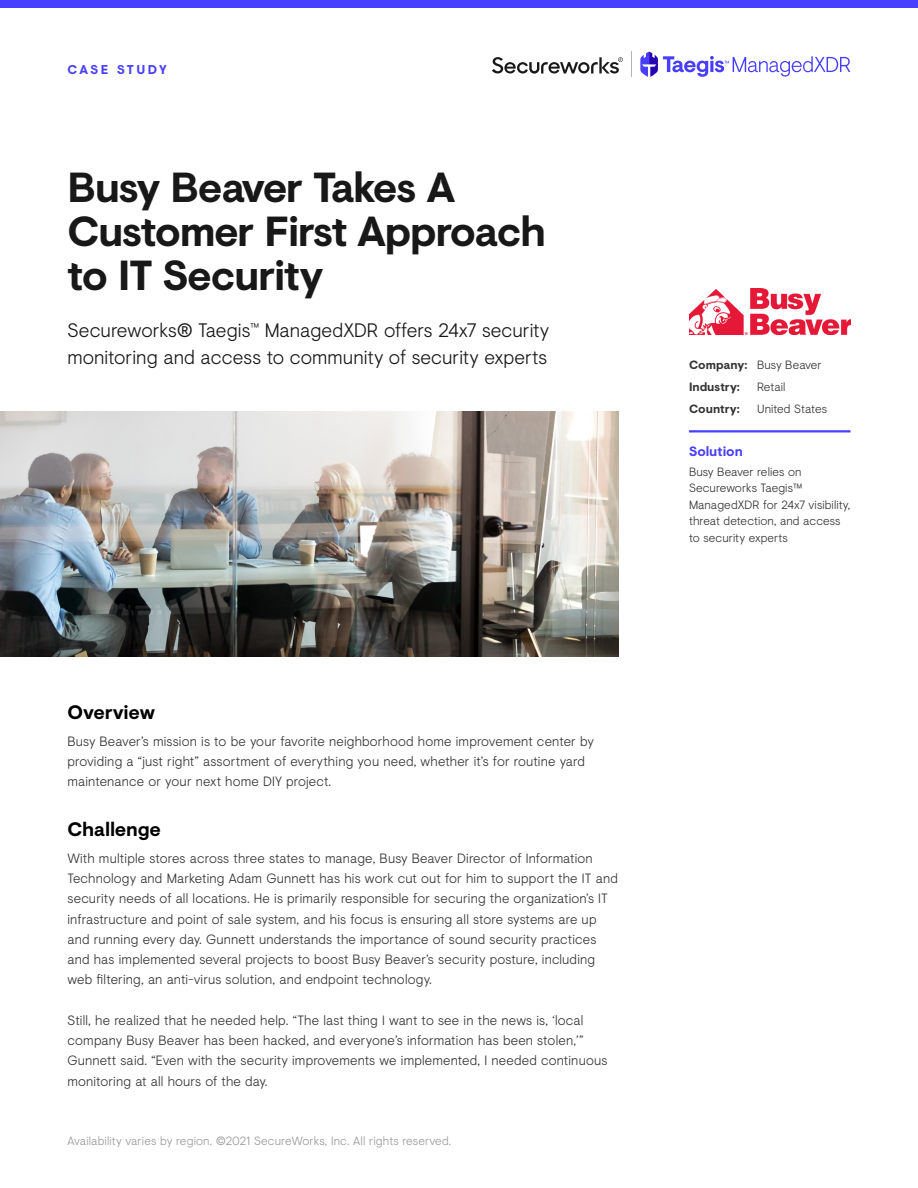
<style>
.page{position:relative;width:918px;height:1188px;background:#fff}
.page>*{position:absolute;margin:0;border:0;box-sizing:border-box;transform-origin:0 0}
.t1{font:700 42px/44.1px "Visuelt";letter-spacing:-.035em;color:#181818}
.Subheader{font:300 19.5px/27px "Visuelt";color:#181818}
.Body_Header{font:700 19.5px "Visuelt";letter-spacing:-.01em;color:#000}
.Body_Text{font:300 13.5px/20.2px "Visuelt";letter-spacing:.01em;color:#333}
.Sidebar_Header_w__Li{font:700 13.5px "Visuelt";color:#473eff}
.Eyebrow{font:700 12.75px "Visuelt";letter-spacing:.19em;color:#473eff}
.Sidebar_Paragraph{font:300 12px/16.5px "Visuelt";letter-spacing:.005em;color:#333}
.Legal{font:300 12px "Visuelt";letter-spacing:.01em;color:#999}
.Sidebar_Details{font:300 12px "Visuelt";color:#333}
.Sidebar_Details-2{font:700 12px "Visuelt";letter-spacing:.005em;color:#333}
.s1{font-weight:700}
</style>
<div class="page">
<div style="left:0;top:0;width:918px;height:8px;background:#473eff"></div>
<hr style="left:689px;top:430px;width:161px;height:2px;background:#473eff">
<svg style="left:492px;top:57px;width:131px;height:17px"></svg>
<svg style="left:631px;top:52px;width:1px;height:25px"></svg>
<svg style="left:640px;top:52px;width:210px;height:25px"></svg>
<img style="left:689px;top:288px;width:161px;height:47px">
<img style="left:0;top:412px;width:619px;height:245px">
<p class="Eyebrow" style="left:68px;top:60px;width:101px">CASE STUDY</p>
<p class="t1" style="left:68px;top:163px;width:480px">Busy Beaver Takes A<br>Customer First Approach to IT Security</p>
<p class="Subheader" style="left:68px;top:316px;width:483px">Secureworks® Taegis<sup>™</sup> ManagedXDR offers 24x7 security monitoring and access to community of security experts</p>
<p class="Body_Header" style="left:68px;top:697px;width:89px">Overview</p>
<p class="Body_Text" style="left:68px;top:730px;width:528px">Busy Beaver’s mission is to be your favorite neighborhood home improvement center by providing a “just right” assortment of everything you need, whether it’s for routine yard maintenance or your next home DIY project.</p>
<p class="Body_Header" style="left:68px;top:814px;width:95px">Challenge</p>
<p class="Body_Text" style="left:68px;top:847px;width:552px">With multiple stores across three states to manage, Busy Beaver Director of Information Technology and Marketing Adam Gunnett has his work cut out for him to support the IT and security needs of all locations. He is primarily responsible for securing the organization’s IT infrastructure and point of sale system, and his focus is ensuring all store systems are up and running every day. Gunnett understands the importance of sound security practices and has implemented several projects to boost Busy Beaver’s security posture, including web filtering, an anti-virus solution, and endpoint technology.</p>
<p class="Body_Text" style="left:68px;top:1009px;width:542px">Still, he realized that he needed help. “The last thing I want to see in the news is, ‘local company Busy Beaver has been hacked, and everyone’s information has been stolen,’” Gunnett said. “Even with the security improvements we implemented, I needed continuous monitoring at all hours of the day.</p>
<p class="Legal" style="left:68px;top:1133px;width:385px">Availability varies by region. ©2021 SecureWorks, Inc. All rights reserved.</p>
<p class="Sidebar_Details" style="left:689px;top:356px;width:134px"><span class="s1">Company:</span> Busy Beaver</p>
<p class="Sidebar_Details-2" style="left:689px;top:378px;width:52px">Industry:</p>
<p class="Sidebar_Details" style="left:757px;top:378px;width:30px">Retail</p>
<p class="Sidebar_Details-2" style="left:689px;top:400px;width:52px">Country:</p>
<p class="Sidebar_Details" style="left:757px;top:400px;width:71px">United States</p>
<p class="Sidebar_Header_w__Li" style="left:689px;top:441px;width:55px">Solution</p>
<p class="Sidebar_Paragraph" style="left:689px;top:463px;width:163px">Busy Beaver relies on<br>Secureworks Taegis™<br>ManagedXDR for 24x7 visibility, threat detection, and access to security experts</p>
</div>
